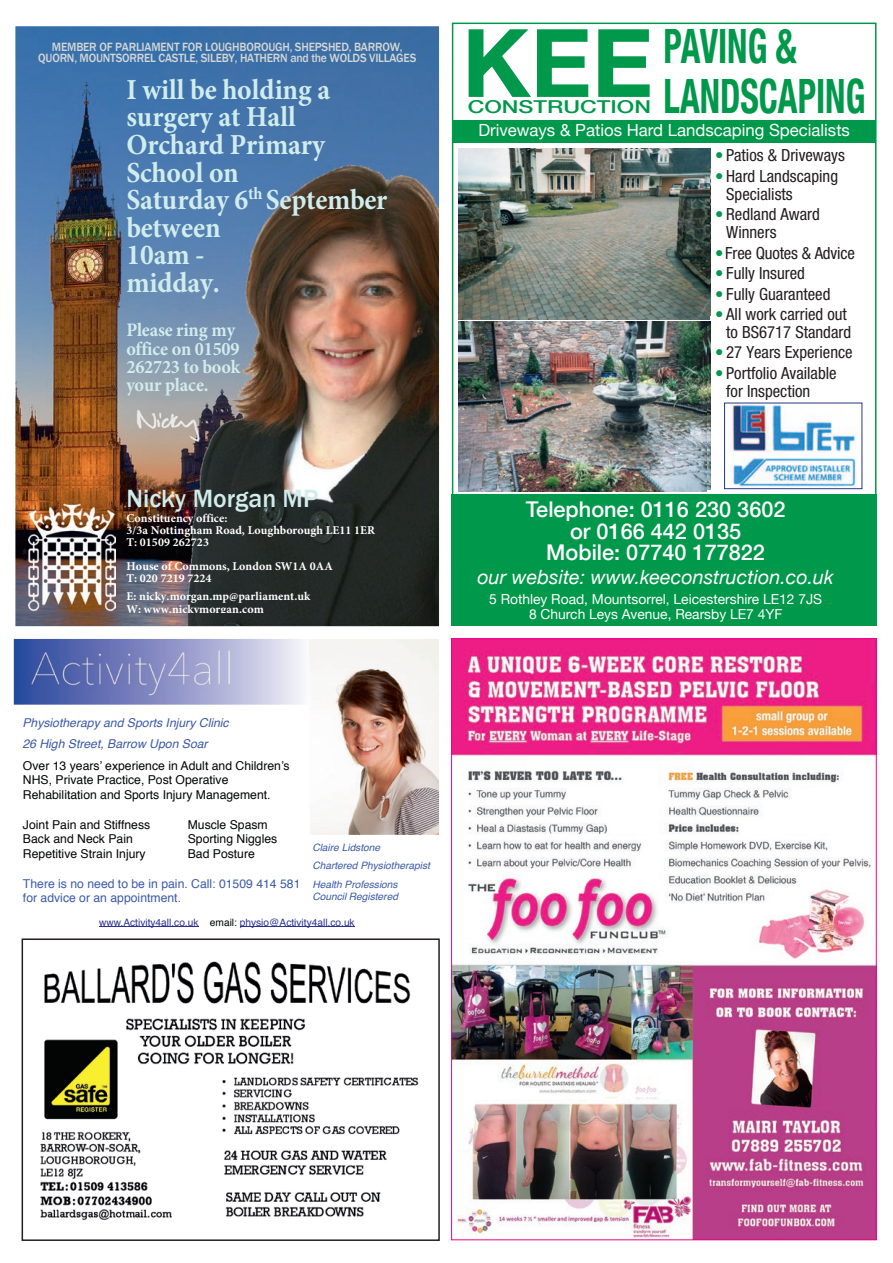
<style>
.page{position:relative;width:893px;height:1263px;background:#fff}
.page>*{position:absolute;margin:0;border:0;box-sizing:border-box;transform-origin:0 0}
.t1{font:700 94.65px "Helvetica Neue";color:#00984a}
.t2{font:700 condensed 47.4px/49.3px "Helvetica Neue";color:#00984a;scale:.75 1}
.t3{font:700 29.1px/27.6px "Minion Pro";letter-spacing:-.005em;color:#d1ecec;scale:.95 1}
.t4{font:500 25.65px "Franklin Gothic";color:#d1ecec}
.t5{font:500 21.75px/21.8px "Helvetica Neue";color:#fff;text-align:center}
.t6{font:italic 19.65px "Helvetica Neue";color:#fff}
.t7{font:700 19.2px/18.3px "Minion Pro";letter-spacing:-.01em;color:#d1ecec;scale:.95 1}
.t8{font:500 17.7px "Helvetica Neue";color:#00984a;scale:1.3 1}
.t9{font:condensed 16.8px/17.7px "Helvetica Neue LT Std";color:#231f20}
.t10{font:16.8px "Helvetica Neue";color:#fff}
.t11{font:13.8px/15.8px "Helvetica Neue";color:#fff;text-align:center}
.t12{font:500 12.3px/11.9px "Franklin Gothic";letter-spacing:-.015em;color:#d4d6d5;text-align:center;scale:.95 1}
.t13{font:12.15px/14.7px "Helvetica";color:#030505}
.t14{font:12.15px/14.7px "Helvetica";color:#3c5aa8}
.t15{font:italic 12.15px/20.9px "Helvetica";color:#3c5aa8}
.t16{font:700 12px/12.1px "Minion Pro";letter-spacing:.005em;color:#fff}
.t17{font:italic 10.2px/18.3px "Helvetica";color:#3c5aa8}
.t18{font:10.2px "Helvetica";color:#2e3192}
.s1{font-size:19.8px}
.s2{font-family:"Helvetica Neue";font-weight:700;color:#00984a}
.s3{color:#030505}
</style>
<div class="page">
<img style="left:40px;top:961px;width:379px;height:259px">
<img style="left:310px;top:639px;width:129px;height:196px">
<hr style="left:99px;top:926px;width:100px;height:1px;background:#2e3192">
<hr style="left:240px;top:926px;width:115px;height:1px;background:#2e3192">
<img style="left:14px;top:639px;width:297px;height:66px">
<div style="left:452px;top:120px;width:424px;height:22px;background:#00984a"></div>
<img style="left:730px;top:405px;width:127px;height:82px">
<div style="left:724px;top:403px;width:138px;height:86px;border:1px solid #273780"></div>
<div style="left:452px;top:495px;width:425px;height:131px;background:#00984a"></div>
<img style="left:459px;top:149px;width:251px;height:170px">
<img style="left:459px;top:321px;width:248px;height:170px">
<img style="left:15px;top:26px;width:424px;height:600px">
<img style="left:136px;top:409px;width:64px;height:33px">
<img style="left:28px;top:500px;width:88px;height:113px">
<img style="left:453px;top:640px;width:422px;height:598px">
<div style="left:22px;top:938px;width:418px;height:303px;border:2px solid #231f20"></div>
<p class="t12" style="left:38px;top:41px;width:399px">MEMBER OF PARLIAMENT FOR LOUGHBOROUGH, SHEPSHED, BARROW,<br>QUORN, MOUNTSORREL CASTLE, SILEBY, HATHERN and the WOLDS VILLAGES</p>
<h3 class="t3" style="left:126px;top:75px;width:276px">I will be holding a surgery at Hall<br>Orchard Primary<br>School on<br>Saturday 6<sup>th</sup> September between<br>10am -<br>midday.</h3>
<h3 class="t7" style="left:126px;top:321px;width:121px">Please ring my office on 01509<br>262723 to book your place<span class="s1">.</span></h3>
<h3 class="t4" style="left:126px;top:482px;width:194px">Nicky Morgan MP</h3>
<p class="t16" style="left:126px;top:512px;width:250px">Constituency office:<br>3/3a Nottingham Road, Loughborough LE11 1ER<br>T: 01509 262723</p>
<p class="t16" style="left:126px;top:560px;width:208px">House of Commons, London SW1A 0AA<br>T: 020 7219 7224</p>
<p class="t16" style="left:126px;top:590px;width:185px">E: nicky.morgan.mp@parliament.uk<br>W: www.nickymorgan.com</p>
<h2 class="t2" style="left:664px;top:19px;width:271px">PAVING &amp;<br>LANDSCAPING</h2>
<h3 class="t9" style="left:715px;top:146px;width:131px"><span class="s2">•</span> Patios &amp; Driveways</h3>
<h3 class="t9" style="left:726px;top:167px;width:113px;text-indent:-11px"><span class="s2">•</span> Hard Landscaping<br>Specialists</h3>
<h3 class="t9" style="left:726px;top:205px;width:95px;text-indent:-11px"><span class="s2">•</span> Redland Award<br>Winners</h3>
<h3 class="t9" style="left:715px;top:244px;width:141px"><span class="s2">•</span>Free Quotes &amp; Advice</h3>
<h3 class="t9" style="left:715px;top:264px;width:91px"><span class="s2">•</span> Fully Insured</h3>
<h3 class="t9" style="left:715px;top:285px;width:117px"><span class="s2">•</span> Fully Guaranteed</h3>
<h3 class="t9" style="left:715px;top:305px;width:138px;text-align:right"><span class="s2">•</span> All work carried out to BS6717 Standard</h3>
<h3 class="t9" style="left:715px;top:344px;width:139px"><span class="s2">•</span> 27 Years Experience</h3>
<h3 class="t9" style="left:726px;top:364px;width:112px;text-indent:-11px"><span class="s2">•</span> Portfolio Available for Inspection</h3>
<h1 class="t1" style="left:462px;top:-22px;width:193px">KEE</h1>
<h3 class="t8" style="left:468px;top:92px;width:143px">CONSTRUCTION</h3>
<h3 class="t10" style="left:478px;top:116px;width:373px">Driveways &amp; Patios Hard Landscaping Specialists</h3>
<h3 class="t5" style="left:526px;top:497px;width:261px">Telephone: 0116 230 3602 or 0166 442 0135<br>Mobile: 07740 177822</h3>
<h3 class="t6" style="left:478px;top:561px;width:358px">our website: www.keeconstruction.co.uk</h3>
<p class="t11" style="left:489px;top:590px;width:334px">5 Rothley Road, Mountsorrel, Leicestershire LE12 7JS<br>8 Church Leys Avenue, Rearsby LE7 4YF</p>
<p class="t15" style="left:22px;top:713px;width:208px">Physiotherapy and Sports Injury Clinic<br>26 High Street, Barrow Upon Soar</p>
<p class="t13" style="left:23px;top:758px;width:268px">Over 13 years’ experience in Adult and Children’s<br>NHS, Private Practice, Post Operative<br>Rehabilitation and Sports Injury Management.</p>
<p class="t13" style="left:23px;top:817px;width:256px">Joint Pain and Stiffness!! ! Muscle Spasm<br>Back and Neck Pain! ! ! Sporting Niggles<br>Repetitive Strain Injury!! ! Bad Posture</p>
<p class="t14" style="left:23px;top:876px;width:279px">There is no need to be in pain. Call: 01509 414 581 for advice or an appointment.</p>
<p class="t18" style="left:99px;top:914px;width:257px">www.Activity4all.co.uk <span class="s3">email:</span> physio@Activity4all.co.uk</p>
<p class="t17" style="left:312px;top:838px;width:119px">Claire Lidstone<br>Chartered Physiotherapist<br>Health Professions</p>
<p class="t17" style="left:312px;top:887px;width:87px">Council Registered</p>
</div>
